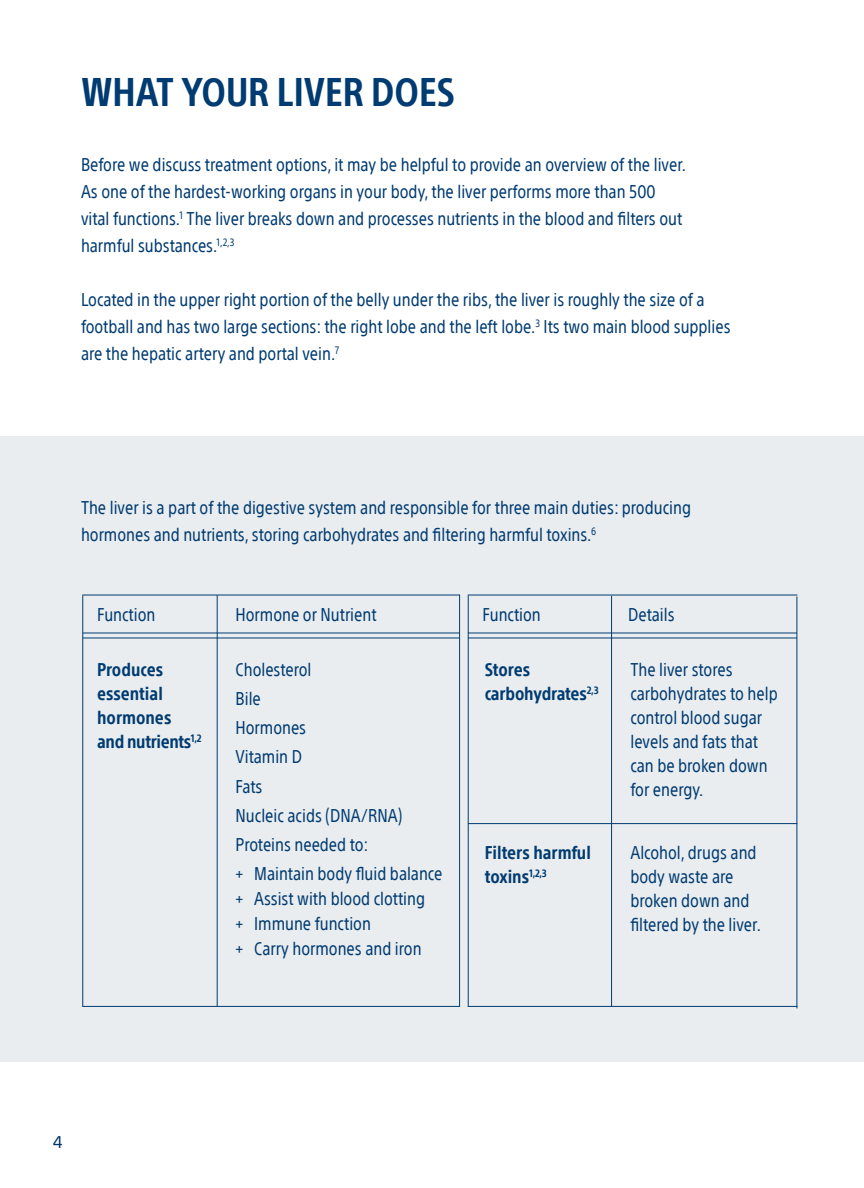
<style>
.page{position:relative;width:864px;height:1188px;background:#fff}
.page>*{position:absolute;margin:0;border:0;box-sizing:border-box;transform-origin:0 0}
.t1{font:700 condensed 39px "SST";color:#003b71}
.t2{font:condensed 18px/24px "SST";color:#003b71}
.t3{font:700 condensed 18px/24px "SST";color:#003b71}
.t4{font:16.5px "SST";color:#036}
</style>
<div class="page">
<div style="left:0;top:436px;width:864px;height:625px;background:#eaedef"></div>
<hr style="left:82px;top:595px;width:1px;height:411px;background:#003b71">
<hr style="left:217px;top:596px;width:1px;height:410px;background:#003b71">
<hr style="left:459px;top:595px;width:1px;height:411px;background:#003b71">
<hr style="left:83px;top:638px;width:376px;height:1px;background:#003b71">
<hr style="left:468px;top:638px;width:329px;height:1px;background:#003b71">
<hr style="left:468px;top:595px;width:1px;height:411px;background:#003b71">
<hr style="left:797px;top:597px;width:1px;height:411px;background:#003b71">
<hr style="left:83px;top:595px;width:377px;height:1px;background:#003b71">
<hr style="left:83px;top:1006px;width:376px;height:1px;background:#003b71">
<hr style="left:468px;top:595px;width:329px;height:1px;background:#003b71">
<hr style="left:468px;top:1006px;width:329px;height:1px;background:#003b71">
<hr style="left:83px;top:633px;width:376px;height:1px;background:#003b71">
<hr style="left:468px;top:633px;width:329px;height:1px;background:#003b71">
<hr style="left:611px;top:596px;width:1px;height:410px;background:#003b71">
<hr style="left:468px;top:823px;width:329px;height:1px;background:#003b71">
<p class="t1" style="left:81px;top:69px;width:375px">WHAT YOUR LIVER DOES</p>
<p class="t2" style="left:81px;top:151px;width:607px;line-height:27px">Before we discuss treatment options, it may be helpful to provide an overview of the liver.<br>As one of the hardest-working organs in your body, the liver performs more than 500 vital functions.<sup>1</sup> The liver breaks down and processes nutrients in the blood and filters out harmful substances.<sup>1,2,3</sup></p>
<p class="t2" style="left:81px;top:286px;width:651px;line-height:27px">Located in the upper right portion of the belly under the ribs, the liver is roughly the size of a football and has two large sections: the right lobe and the left lobe.<sup>3</sup> Its two main blood supplies are the hepatic artery and portal vein.<sup>7</sup></p>
<p class="t2" style="left:81px;top:494px;width:612px;line-height:27px">The liver is a part of the digestive system and responsible for three main duties: producing hormones and nutrients, storing carbohydrates and filtering harmful toxins.<sup>6</sup></p>
<p class="t2" style="left:97px;top:602px;width:60px">Function</p>
<p class="t2" style="left:236px;top:602px;width:142px">Hormone or Nutrient</p>
<p class="t2" style="left:483px;top:602px;width:60px">Function</p>
<p class="t2" style="left:628px;top:602px;width:48px">Details</p>
<p class="t3" style="left:97px;top:657px;width:106px">Produces essential hormones and nutrients<sup>1,2</sup></p>
<p class="t2" style="left:236px;top:657px;width:77px">Cholesterol</p>
<p class="t2" style="left:236px;top:686px;width:27px">Bile</p>
<p class="t2" style="left:236px;top:715px;width:72px">Hormones</p>
<p class="t2" style="left:236px;top:745px;width:68px">Vitamin D</p>
<p class="t2" style="left:236px;top:774px;width:28px">Fats</p>
<p class="t2" style="left:236px;top:803px;width:168px">Nucleic acids (DNA/RNA)</p>
<p class="t2" style="left:236px;top:832px;width:135px">Proteins needed to:</p>
<p class="t2" style="left:236px;top:862px;width:208px">+ Maintain body fluid balance</p>
<p class="t2" style="left:236px;top:886px;width:191px">+ Assist with blood clotting</p>
<p class="t2" style="left:236px;top:911px;width:137px">+ Immune function</p>
<p class="t2" style="left:236px;top:936px;width:187px">+ Carry hormones and iron</p>
<p class="t3" style="left:485px;top:657px;width:115px">Stores carbohydrates<sup>2,3</sup></p>
<p class="t3" style="left:485px;top:841px;width:108px">Filters harmful toxins<sup>1,2,3</sup></p>
<p class="t2" style="left:630px;top:657px;width:149px">The liver stores carbohydrates to help control blood sugar levels and fats that can be broken down for energy.</p>
<p class="t2" style="left:630px;top:841px;width:132px">Alcohol, drugs and body waste are broken down and filtered by the liver.</p>
<p class="t4" style="left:53px;top:1133px;width:11px">4</p>
</div>
